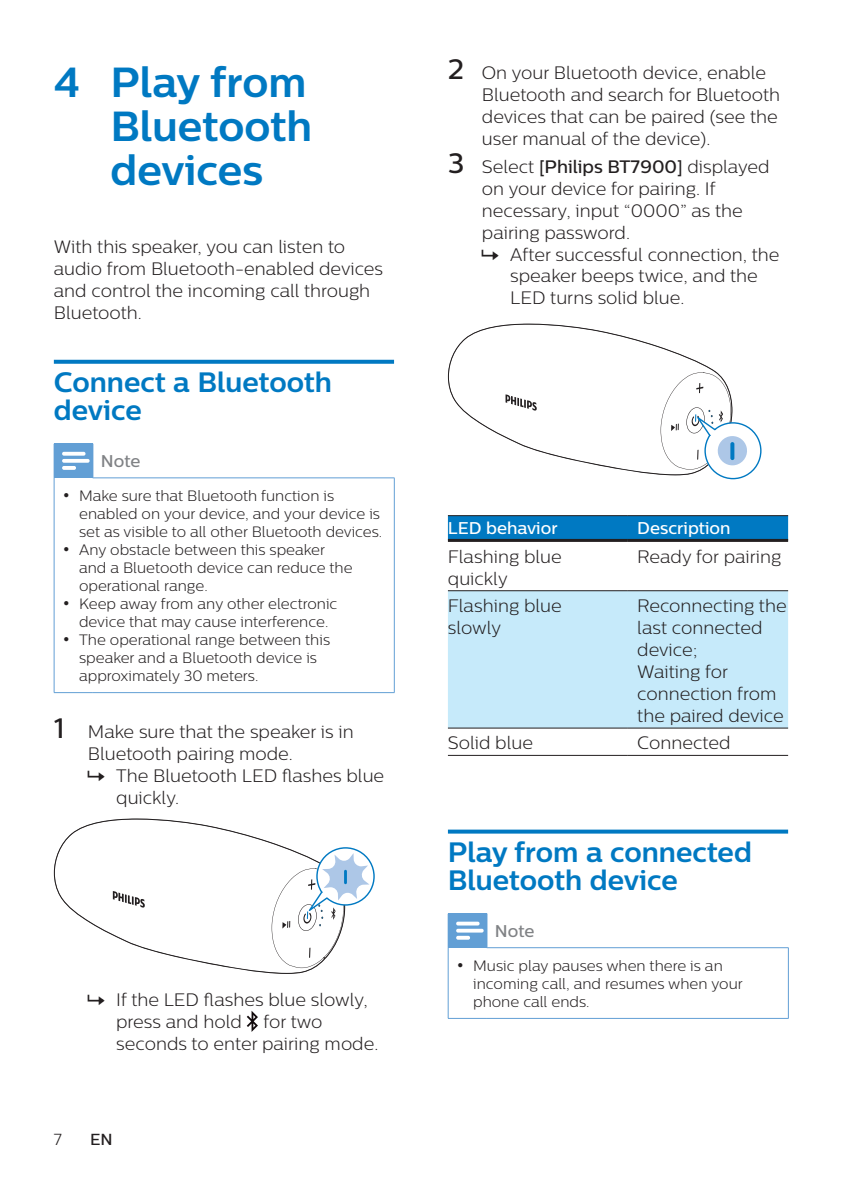
<style>
.page{position:relative;width:842px;height:1191px;background:#fff}
.page>*{position:absolute;margin:0;border:0;box-sizing:border-box;transform-origin:0 0}
.t1{font:700 42px/44px "Centrale Sans";color:#0079c2}
.t2{font:700 28px/28px "Centrale Sans";color:#0079c2}
.t3{font:300 18px/22px "Centrale Sans";color:#231f20}
.t4{font:500 17px "Centrale Sans";color:#fff}
.t5{font:500 17px "Centrale Sans";letter-spacing:-.005em;color:#808285}
.t6{font:500 16px "Centrale Sans";color:#231f20}
.t7{font:300 16px "Centrale Sans";color:#231f20}
.t8{font:300 15px/18px "Centrale Sans";color:#231f20}
.s1{font-family:"Gill Sans Alt One WGL Light";font-weight:400;font-size:17px}
.s2{font-weight:500;font-size:28px}
.s3{font-weight:500}
</style>
<div class="page">
<svg style="left:54px;top:360px;width:340px;height:4px"></svg>
<div style="left:54px;top:444px;width:39px;height:34px;background:#629fd5"></div>
<hr style="left:394px;top:478px;width:1px;height:214px;background:#629fd5">
<hr style="left:54px;top:478px;width:1px;height:214px;background:#629fd5">
<hr style="left:54px;top:692px;width:39px;height:1px;background:#629fd5">
<hr style="left:93px;top:692px;width:302px;height:1px;background:#629fd5">
<hr style="left:54px;top:443px;width:39px;height:1px;background:#629fd5">
<hr style="left:93px;top:444px;width:1px;height:33px;background:#629fd5">
<hr style="left:93px;top:477px;width:302px;height:1px;background:#629fd5">
<svg style="left:62px;top:452px;width:28px;height:18px"></svg>
<svg style="left:54px;top:819px;width:321px;height:154px"></svg>
<hr style="left:344px;top:870px;width:3px;height:14px;background:#0079c2">
<svg style="left:247px;top:1010px;width:11px;height:22px"></svg>
<svg style="left:448px;top:829px;width:340px;height:4px"></svg>
<svg style="left:448px;top:324px;width:313px;height:155px"></svg>
<svg style="left:730px;top:442px;width:4px;height:18px"></svg>
<svg style="left:448px;top:516px;width:340px;height:23px;background:#0078c0"></svg>
<div style="left:448px;top:591px;width:340px;height:136px;background:#c6eafa"></div>
<hr style="left:448px;top:515px;width:179px;height:1px;background:#231f20">
<hr style="left:627px;top:515px;width:161px;height:1px;background:#231f20">
<hr style="left:448px;top:590px;width:179px;height:1px;background:#231f20">
<hr style="left:627px;top:590px;width:161px;height:1px;background:#231f20">
<hr style="left:448px;top:727px;width:179px;height:1px;background:#231f20">
<hr style="left:627px;top:727px;width:161px;height:1px;background:#231f20">
<hr style="left:448px;top:755px;width:179px;height:1px;background:#231f20">
<hr style="left:627px;top:755px;width:161px;height:1px;background:#231f20">
<hr style="left:448px;top:539px;width:179px;height:3px;background:#231f20">
<hr style="left:627px;top:539px;width:161px;height:3px;background:#231f20">
<div style="left:448px;top:913px;width:39px;height:34px;background:#629fd5"></div>
<hr style="left:788px;top:948px;width:1px;height:70px;background:#629fd5">
<hr style="left:448px;top:947px;width:1px;height:71px;background:#629fd5">
<hr style="left:448px;top:1018px;width:39px;height:1px;background:#629fd5">
<hr style="left:487px;top:1018px;width:302px;height:1px;background:#629fd5">
<hr style="left:487px;top:914px;width:1px;height:33px;background:#629fd5">
<hr style="left:487px;top:947px;width:302px;height:1px;background:#629fd5">
<svg style="left:456px;top:921px;width:28px;height:18px"></svg>
<h1 class="t1" style="left:111px;top:60px;width:203px;text-indent:-57px">4 Play from<br>Bluetooth devices</h1>
<p class="t3" style="left:54px;top:235px;width:331px">With this speaker, you can listen to audio from Bluetooth-enabled devices and control the incoming call through<br>Bluetooth.</p>
<h2 class="t2" style="left:54px;top:368px;width:280px">Connect a Bluetooth device</h2>
<p class="t5" style="left:101px;top:451px;width:41px">Note</p>
<p class="t8" style="left:79px;top:487px;width:305px;text-indent:-17px"><span class="s1">•</span> Make sure that Bluetooth function is enabled on your device, and your device is set as visible to all other Bluetooth devices.</p>
<p class="t8" style="left:79px;top:541px;width:275px;text-indent:-17px"><span class="s1">•</span> Any obstacle between this speaker and a Bluetooth device can reduce the operational range.</p>
<p class="t8" style="left:62px;top:595px;width:277px;text-align:center"><span class="s1">•</span> Keep away from any other electronic device that may cause interference.</p>
<p class="t8" style="left:79px;top:631px;width:253px;text-indent:-17px"><span class="s1">•</span> The operational range between this speaker and a Bluetooth device is approximately 30 meters.</p>
<p class="t3" style="left:88px;top:720px;width:267px;text-indent:-34px"><span class="s2">1</span> Make sure that the speaker is in<br>Bluetooth pairing mode.</p>
<p class="t3" style="left:116px;top:764px;width:270px">The Bluetooth LED flashes blue quickly.</p>
<p class="t3" style="left:116px;top:988px;width:264px">If the LED flashes blue slowly, press and hold for two seconds to enter pairing mode.</p>
<p class="t7" style="left:54px;top:1130px;width:10px">7</p>
<p class="t6" style="left:90px;top:1130px;width:24px">EN</p>
<p class="t3" style="left:482px;top:62px;width:300px;text-indent:-34px"><span class="s2">2</span> On your Bluetooth device, enable<br>Bluetooth and search for Bluetooth devices that can be paired (see the user manual of the device).</p>
<p class="t3" style="left:482px;top:155px;width:289px;text-indent:-34px"><span class="s2">3</span> Select <span class="s3">[Philips BT7900]</span> displayed on your device for pairing. If necessary, input “0000” as the pairing password.</p>
<p class="t3" style="left:510px;top:243px;width:271px">After successful connection, the speaker beeps twice, and the<br>LED turns solid blue.</p>
<p class="t4" style="left:448px;top:518px;width:111px">LED behavior</p>
<p class="t4" style="left:637px;top:518px;width:95px">Description</p>
<p class="t3" style="left:448px;top:545px;width:115px">Flashing blue quickly</p>
<p class="t3" style="left:637px;top:545px;width:146px">Ready for pairing</p>
<p class="t3" style="left:448px;top:594px;width:115px">Flashing blue slowly</p>
<p class="t3" style="left:637px;top:594px;width:151px">Reconnecting the last connected device;<br>Waiting for connection from the paired device</p>
<p class="t3" style="left:448px;top:732px;width:87px">Solid blue</p>
<p class="t3" style="left:637px;top:732px;width:95px">Connected</p>
<h2 class="t2" style="left:448px;top:837px;width:305px">Play from a connected<br>Bluetooth device</h2>
<p class="t5" style="left:495px;top:921px;width:41px">Note</p>
<p class="t8" style="left:473px;top:956px;width:271px;text-indent:-17px"><span class="s1">•</span> Music play pauses when there is an incoming call, and resumes when your phone call ends.</p>
</div>
